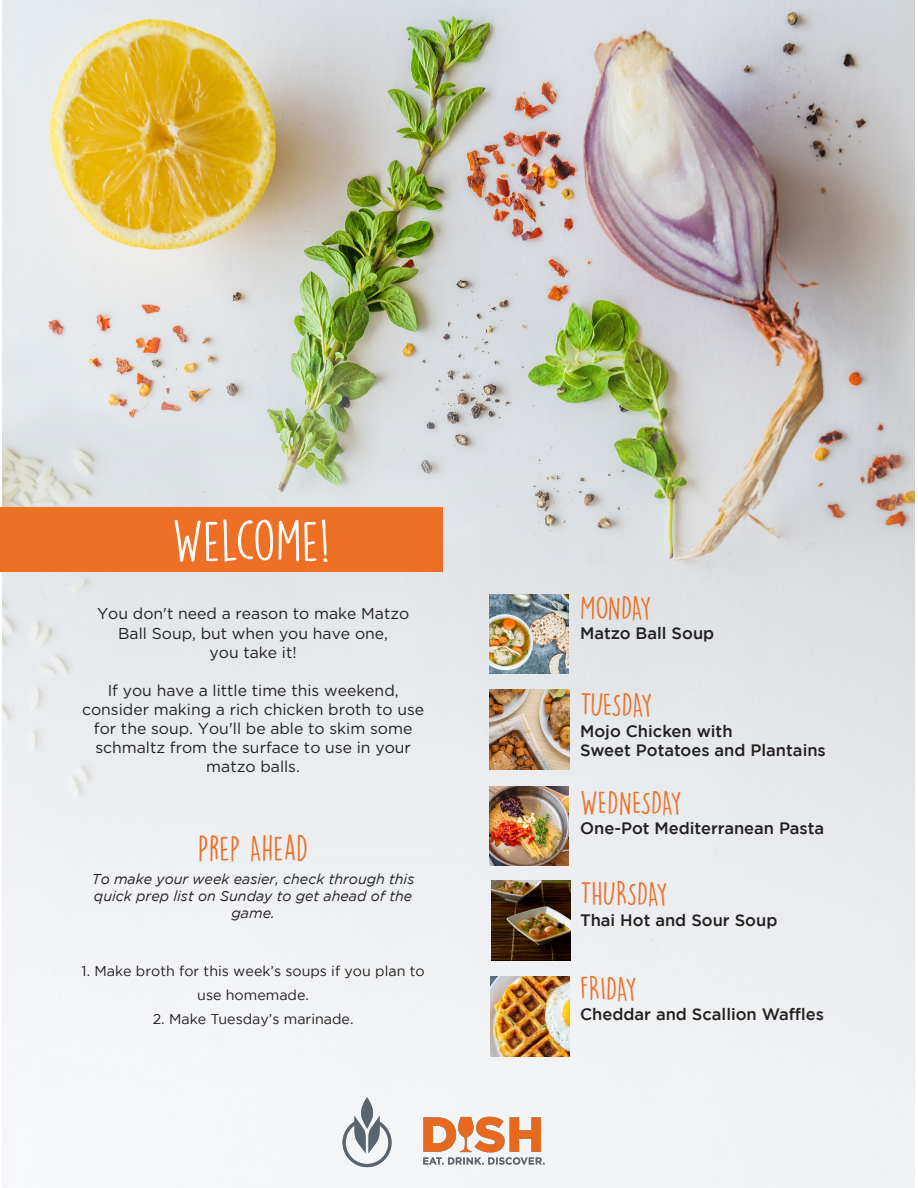
<style>
.page{position:relative;width:918px;height:1188px;background:#fff}
.page>*{position:absolute;margin:0;border:0;box-sizing:border-box;transform-origin:0 0}
.t1{font:52.5px "DK Lemon Yellow Sun";color:#fafafa}
.t2{font:31.5px "DK Lemon Yellow Sun";color:#ed7025}
.t3{font:30px "DK Lemon Yellow Sun";letter-spacing:-.02em;color:#ed7025}
.t4{font:30px "DK Lemon Yellow Sun";color:#ed7025}
.t5{font:30px "DK Lemon Yellow Sun";letter-spacing:-.04em;color:#ed7025}
.t6{font:500 16.5px/19.5px "Gotham";color:#231f20}
.t7{font:15.75px/19px "Gotham";color:#231f20;text-align:center}
.t8{font:italic 14.25px/17.1px "Gotham";color:#231f20;text-align:center}
.t9{font:14.25px/24px "Gotham";color:#231f20;text-align:center}
</style>
<div class="page">
<img style="left:2px;top:0;width:913px;height:1188px">
<img style="left:490px;top:595px;width:78px;height:79px">
<img style="left:492px;top:880px;width:78px;height:80px">
<img style="left:489px;top:787px;width:80px;height:79px">
<img style="left:490px;top:690px;width:79px;height:79px">
<img style="left:490px;top:977px;width:80px;height:79px">
<div style="left:0;top:508px;width:443px;height:64px;background:#ed7025"></div>
<img style="left:340px;top:1093px;width:209px;height:77px">
<p class="t1" style="left:172px;top:509px;width:160px">WELCOME!</p>
<p class="t7" style="left:97px;top:604px;width:314px">You don't need a reason to make Matzo<br>Ball Soup, but when you have one,<br>you take it!</p>
<p class="t7" style="left:82px;top:680px;width:344px">If you have a little time this weekend, consider making a rich chicken broth to use for the soup. You'll be able to skim some schmaltz from the surface to use in your matzo balls.</p>
<p class="t2" style="left:198px;top:829px;width:112px">PREP AHEAD</p>
<p class="t8" style="left:92px;top:870px;width:324px">To make your week easier, check through this quick prep list on Sunday to get ahead of the game.</p>
<p class="t9" style="left:82px;top:959px;width:345px">1. Make broth for this week’s soups if you plan to use homemade.</p>
<p class="t9" style="left:153px;top:1007px;width:202px">2. Make Tuesday’s marinade.</p>
<p class="t3" style="left:580px;top:589px;width:73px">MONDAY</p>
<p class="t6" style="left:580px;top:623px;width:136px">Matzo Ball Soup</p>
<p class="t5" style="left:580px;top:687px;width:74px">TUESDAY</p>
<p class="t6" style="left:580px;top:721px;width:247px">Mojo Chicken with<br>Sweet Potatoes and Plantains</p>
<p class="t4" style="left:580px;top:784px;width:103px">WEDNESDAY</p>
<p class="t6" style="left:580px;top:818px;width:246px">One-Pot Mediterranean Pasta</p>
<p class="t3" style="left:580px;top:876px;width:89px">THURSDAY</p>
<p class="t6" style="left:580px;top:910px;width:199px">Thai Hot and Sour Soup</p>
<p class="t3" style="left:580px;top:970px;width:58px">FRIDAY</p>
<p class="t6" style="left:580px;top:1004px;width:245px">Cheddar and Scallion Waffles</p>
</div>
